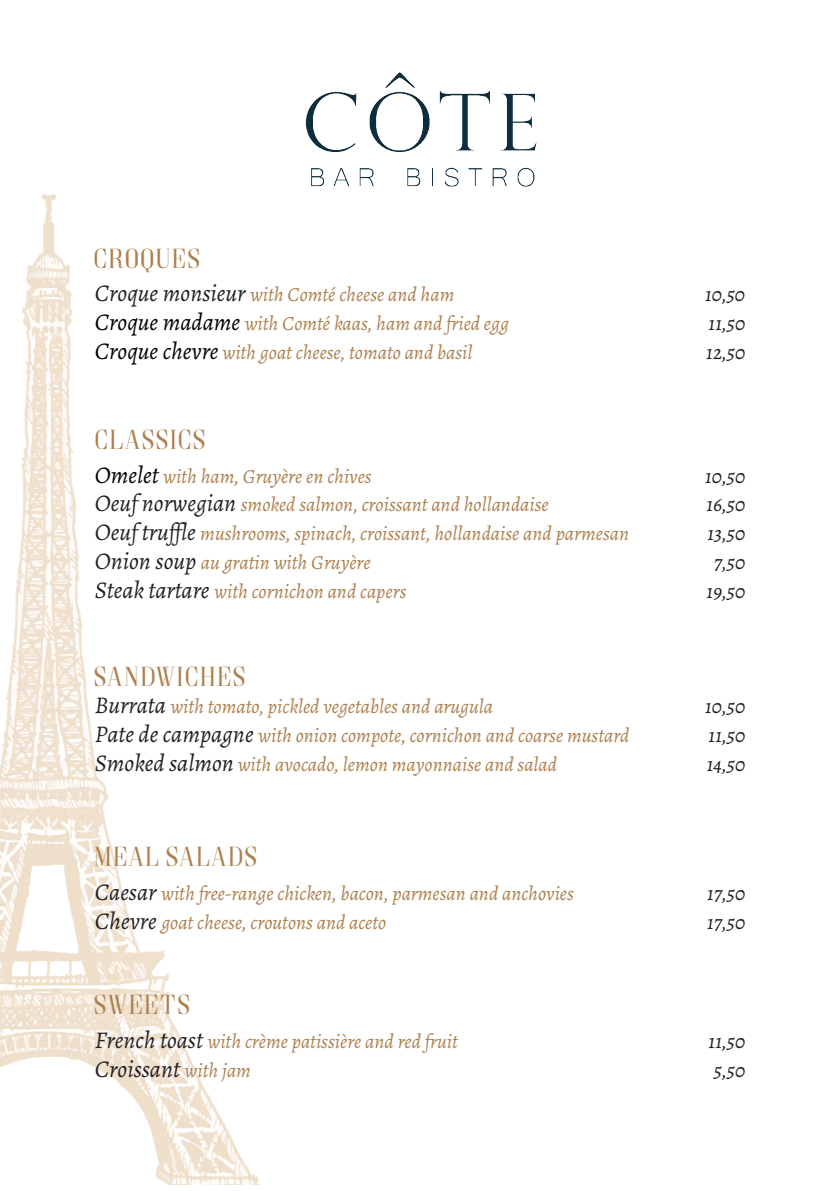
<style>
.page{position:relative;width:840px;height:1191px;background:#fff}
.page>*{position:absolute;margin:0;border:0;box-sizing:border-box;transform-origin:0 0}
.t1{font:28px "Goldoni";color:#ad804f}
.t2{font:28px "Goldoni";letter-spacing:-.025em;color:#ad804f}
.t3{font:italic 24px "Alegreya";color:#231f20}
.t4{font:italic 20px "Alegreya";color:#ad804f}
.t5{font:italic 20px "Alegreya";color:#231f20}
.s1{font-size:24px;color:#231f20}
.s2{font-size:24px;color:#000}
.s3{font-size:20px;color:#ad804f}
</style>
<div class="page">
<img style="left:0;top:194px;width:259px;height:990px">
<img style="left:305px;top:72px;width:232px;height:115px">
<p class="t1" style="left:95px;top:242px;width:109px">CROQUES</p>
<p class="t4" style="left:95px;top:282px;width:361px"><span class="s1">Croque monsieur</span> with Comté cheese and ham</p>
<p class="t5" style="left:704px;top:282px;width:42px">10,50</p>
<p class="t4" style="left:95px;top:311px;width:415px"><span class="s2">Croque madame</span> with Comté kaas, ham and fried egg</p>
<p class="t5" style="left:708px;top:311px;width:38px">11,50</p>
<p class="t4" style="left:95px;top:340px;width:379px"><span class="s2">Croque chevre</span> with goat cheese, tomato and basil</p>
<p class="t5" style="left:705px;top:340px;width:40px">12,50</p>
<p class="t1" style="left:96px;top:424px;width:114px">CLASSICS</p>
<p class="t4" style="left:95px;top:464px;width:278px"><span class="s2">Omelet</span> with ham, Gruyère en chives</p>
<p class="t5" style="left:704px;top:464px;width:42px">10,50</p>
<p class="t4" style="left:95px;top:492px;width:455px"><span class="s1">Oeuf norwegian</span> smoked salmon, croissant and hollandaise</p>
<p class="t5" style="left:706px;top:492px;width:40px">16,50</p>
<p class="t4" style="left:95px;top:521px;width:535px"><span class="s1">Oeuf truffle</span> mushrooms, spinach, croissant, hollandaise and parmesan</p>
<p class="t5" style="left:707px;top:521px;width:39px">13,50</p>
<p class="t4" style="left:95px;top:550px;width:277px"><span class="s1">Onion soup</span> au gratin with Gruyère</p>
<p class="t5" style="left:713px;top:550px;width:33px">7,50</p>
<p class="t4" style="left:95px;top:579px;width:313px"><span class="s1">Steak tartare</span> with cornichon and capers</p>
<p class="t5" style="left:706px;top:579px;width:40px">19,50</p>
<p class="t1" style="left:95px;top:660px;width:154px">SANDWICHES</p>
<p class="t4" style="left:95px;top:694px;width:399px"><span class="s1">Burrata</span> with tomato, pickled vegetables and arugula</p>
<p class="t5" style="left:704px;top:694px;width:42px">10,50</p>
<p class="t4" style="left:95px;top:723px;width:536px"><span class="s1">Pate de campagne</span> with onion compote, cornichon and coarse mustard</p>
<p class="t5" style="left:708px;top:723px;width:38px">11,50</p>
<p class="t4" style="left:95px;top:752px;width:463px"><span class="s1">Smoked salmon</span> with avocado, lemon mayonnaise and salad</p>
<p class="t5" style="left:706px;top:752px;width:40px">14,50</p>
<p class="t2" style="left:95px;top:841px;width:166px">MEAL SALADS</p>
<p class="t4" style="left:95px;top:881px;width:480px"><span class="s1">Caesar</span> with free-range chicken, bacon, parmesan and anchovies</p>
<p class="t5" style="left:706px;top:881px;width:39px">17,50</p>
<p class="t4" style="left:95px;top:909px;width:293px"><span class="s1">Chevre</span> goat cheese, croutons and aceto</p>
<p class="t5" style="left:706px;top:909px;width:39px">17,50</p>
<p class="t1" style="left:95px;top:989px;width:99px">SWEETS</p>
<p class="t4" style="left:95px;top:1029px;width:364px"><span class="s1">French toast</span> with crème patissière and red fruit</p>
<p class="t5" style="left:708px;top:1029px;width:38px">11,50</p>
<p class="t3" style="left:95px;top:1054px;width:158px">Croissant <span class="s3">with jam</span></p>
<p class="t5" style="left:713px;top:1058px;width:33px">5,50</p>
</div>
